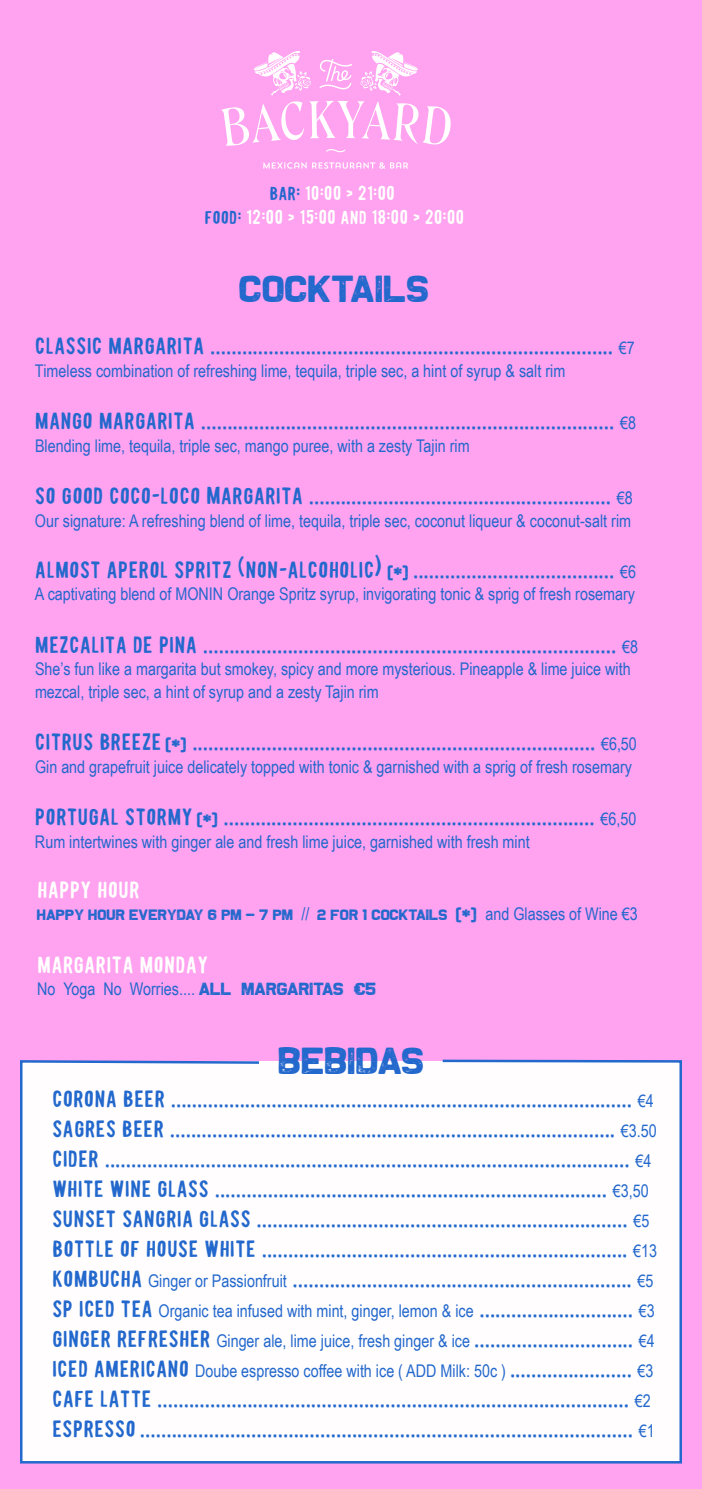
<style>
.page{position:relative;width:702px;height:1489px;background:#fff}
.page>*{position:absolute;margin:0;border:0;box-sizing:border-box;transform-origin:0 0}
.t1{font:37.5px "The Slugand Lion";color:#2368cc;scale:1.13 1}
.t2{font:25px/30px "California Sunshine Basic";color:#2368cc}
.t3{font:25px "California Sunshine Basic";color:#fff}
.t4{font:20px/24px "California Sunshine Basic";color:#fff;text-align:center}
.t5{font:17.5px/22.5px "Arial Narrow";color:#2368cc}
.t6{font:15px "The Slugand Lion";color:#2368cc;scale:1.13 1}
.s1{color:#2368cc}
.s2{font-family:"Arial Narrow";font-size:17.5px}
.s3{font-family:"The Slugand Lion";font-size:15px}
.s4{font-family:"The Slugand Lion"}
.s5{font-family:"California Sunshine Basic";font-size:25px}
</style>
<div class="page">
<div style="left:0;top:0;width:702px;height:1488px;background:#ffa2ef"></div>
<svg style="left:263px;top:162px;width:145px;height:7px"></svg>
<svg style="left:221px;top:51px;width:229px;height:101px"></svg>
<div style="left:20px;top:1059px;width:662px;height:405px;background:#fffdfe"></div>
<p class="t4" style="left:204px;top:182px;width:261px"><span class="s1">BAR:</span> 10:00 &gt; 21:00<br><span class="s1">FOOD:</span> 12:00 &gt; 15:00 AND 18:00 &gt; 20:00</p>
<h1 class="t1" style="left:239px;top:268px;width:170px">COCKTAILS</h1>
<p class="t2" style="left:35px;top:331px;width:601px">CLASSIC MARGARITA ............................................................................ <span class="s2">€7</span></p>
<p class="t5" style="left:35px;top:358px;width:532px">Timeless combination of refreshing lime, tequila, triple sec, a hint of syrup &amp; salt rim</p>
<p class="t2" style="left:35px;top:406px;width:602px">MANGO MARGARITA .............................................................................. <span class="s2">€8</span></p>
<p class="t5" style="left:35px;top:433px;width:436px">Blending lime, tequila, triple sec, mango puree, with a zesty Tajin rim</p>
<p class="t2" style="left:35px;top:481px;width:599px">SO GOOD COCO-LOCO MARGARITA ......................................................... <span class="s2">€8</span></p>
<p class="t5" style="left:35px;top:508px;width:597px">Our signature: A refreshing blend of lime, tequila, triple sec, coconut liqueur &amp; coconut-salt rim</p>
<p class="t2" style="left:35px;top:555px;width:602px">ALMOST APEROL SPRITZ (NON-ALCOHOLIC) <span class="s3">(*)</span> ...................................... <span class="s2">€6</span></p>
<p class="t5" style="left:35px;top:582px;width:601px">A captivating blend of MONIN Orange Spritz syrup, invigorating tonic &amp; sprig of fresh rosemary</p>
<p class="t2" style="left:35px;top:630px;width:604px">MEZCALITA DE PINA .............................................................................. <span class="s2">€8</span></p>
<p class="t5" style="left:35px;top:657px;width:597px">She’s fun like a margarita but smokey, spicy and more mysterious. Pineapple &amp; lime juice with mezcal, triple sec, a hint of syrup and a zesty Tajin rim</p>
<p class="t2" style="left:35px;top:727px;width:603px">CITRUS BREEZE <span class="s3">(*)</span> ............................................................................ <span class="s2">€6,50</span></p>
<p class="t5" style="left:35px;top:754px;width:598px">Gin and grapefruit juice delicately topped with tonic &amp; garnished with a sprig of fresh rosemary</p>
<p class="t2" style="left:35px;top:802px;width:603px">PORTUGAL STORMY <span class="s3">(*)</span> ...................................................................... <span class="s2">€6,50</span></p>
<p class="t5" style="left:35px;top:829px;width:496px">Rum intertwines with ginger ale and fresh lime juice, garnished with fresh mint</p>
<p class="t3" style="left:37px;top:877px;width:104px">HAPPY HOUR</p>
<p class="t6" style="left:37px;top:906px;width:533px">HAPPY HOUR EVERYDAY 6 PM - 7 PM <span class="s2">//</span> 2 FOR 1 COCKTAILS (*) <span class="s2">and Glasses of Wine €3</span></p>
<p class="t3" style="left:37px;top:952px;width:173px">MARGARITA MONDAY</p>
<p class="t5" style="left:37px;top:976px;width:341px">No Yoga No Worries.... <span class="s4">ALL MARGARITAS €5</span></p>
<h1 class="t1" style="left:279px;top:1040px;width:131px">BEBIDAS</h1>
<p class="t2" style="left:52px;top:1083px;width:606px">CORONA BEER ....................................................................................... <span class="s2">€4<br></span>SAGRES BEER .................................................................................... <span class="s2">€3.50<br></span>CIDER ................................................................................................... <span class="s2">€4<br></span>WHITE WINE GLASS .......................................................................... <span class="s2">€3,50<br></span>SUNSET SANGRIA GLASS ...................................................................... <span class="s2">€5<br></span>BOTTLE OF HOUSE WHITE ..................................................................... <span class="s2">€13<br></span>KOMBUCHA <span class="s2">Ginger or Passionfruit</span> ................................................................ <span class="s2">€5</span></p>
<p class="t5" style="left:52px;top:1298px;width:604px"><span class="s5">SP ICED TEA</span> Organic tea infused with mint, ginger, lemon &amp; ice <span class="s5">.............................</span> €3</p>
<p class="t2" style="left:52px;top:1323px;width:604px">GINGER REFRESHER <span class="s2">Ginger ale, lime juice, fresh ginger &amp; ice</span> .............................. <span class="s2">€4</span></p>
<p class="t5" style="left:52px;top:1358px;width:603px"><span class="s5">ICED AMERICANO</span> Doube espresso coffee with ice ( ADD Milk: 50c ) <span class="s5">.......................</span> €3</p>
<p class="t2" style="left:52px;top:1383px;width:604px">CAFE LATTE ......................................................................................... <span class="s2">€2<br></span>ESPRESSO ............................................................................................. <span class="s2">€1</span></p>
</div>
